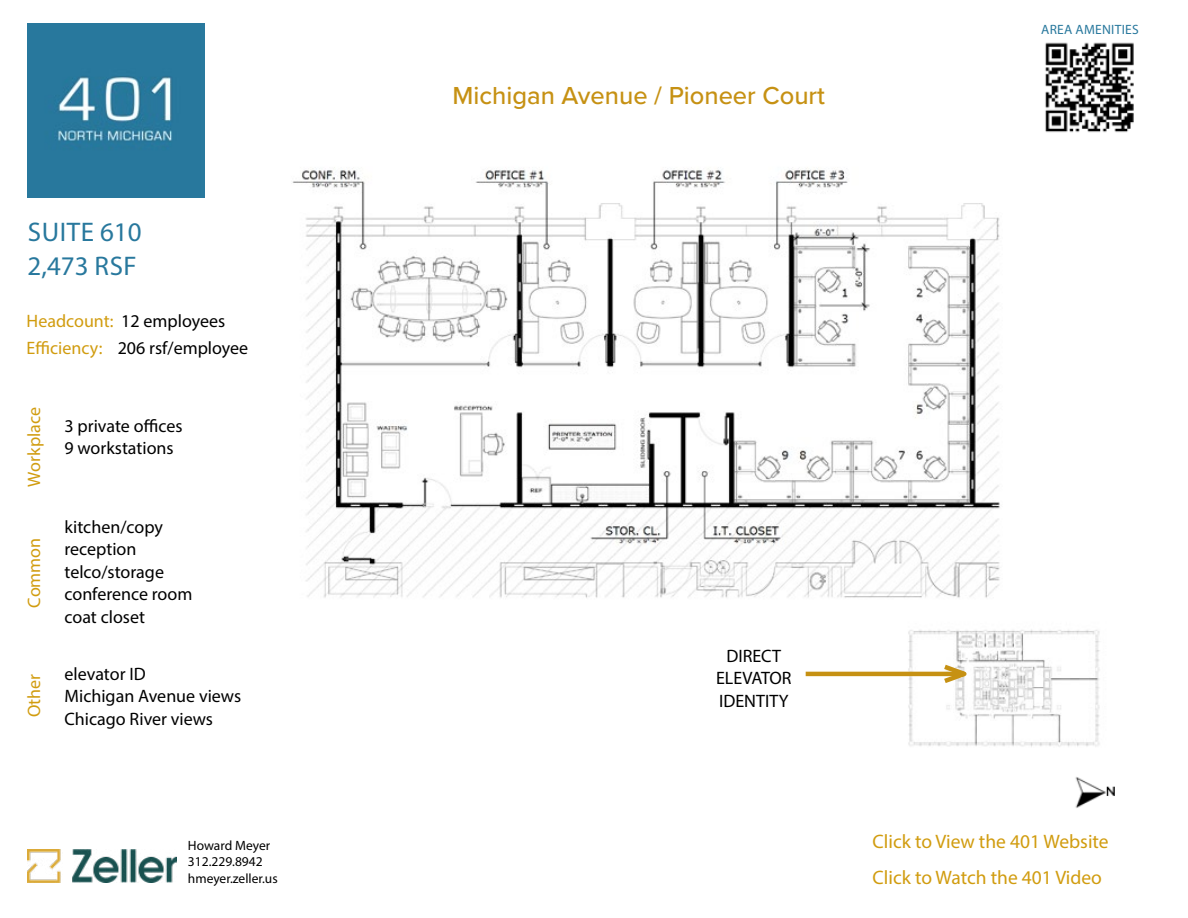
<style>
.page{position:relative;width:1188px;height:918px;background:#fff}
.page>*{position:absolute;margin:0;border:0;box-sizing:border-box;transform-origin:0 0}
.t1{font:27px/34.5px "Myriad Pro";letter-spacing:.02em;color:#28789d}
.t2{font:500 25.5px "Proxima Nova";color:#c69113}
.t3{font:19.5px/36.5px "Myriad Pro";color:#d19c0f}
.t4{font:18px/22.5px "Myriad Pro";color:#000}
.t5{font:18px "Myriad Pro";color:#d19c0f}
.t6{font:13.5px/16.2px "Myriad Pro";color:#000}
.t7{font:13.5px "Myriad Pro";letter-spacing:.02em;color:#28789d}
.s1{color:#d19c0f}
</style>
<div class="page">
<img style="left:28px;top:24px;width:177px;height:174px">
<img style="left:28px;top:850px;width:148px;height:33px">
<img style="left:1045px;top:42px;width:89px;height:91px">
<img style="left:1075px;top:777px;width:40px;height:31px">
<img style="left:900px;top:629px;width:200px;height:118px">
<img style="left:292px;top:167px;width:730px;height:431px">
<hr style="left:806px;top:672px;width:158px;height:4px;background:#c69113">
<svg style="left:939px;top:661px;width:38px;height:26px"></svg>
<h1 class="t1" style="left:28px;top:214px;width:115px">SUITE 610<br>2,473 RSF</h1>
<p class="t4" style="left:27px;top:308px;width:223px;line-height:27px"><span class="s1">Headcount:</span> 12 employees<br><span class="s1">Efficiency:</span> 206 rsf/employee</p>
<p class="t5" style="left:23px;top:487px;width:81px;rotate:-90deg">Workplace</p>
<p class="t5" style="left:23px;top:608px;width:72px;rotate:-90deg">Common</p>
<p class="t5" style="left:23px;top:717px;width:45px;rotate:-90deg">Other</p>
<p class="t4" style="left:64px;top:414px;width:119px">3 private offices<br>9 workstations</p>
<p class="t4" style="left:64px;top:515px;width:129px">kitchen/copy reception telco/storage conference room coat closet</p>
<p class="t4" style="left:64px;top:662px;width:178px">elevator ID<br>Michigan Avenue views<br>Chicago River views</p>
<h2 class="t2" style="left:453px;top:76px;width:374px">Michigan Avenue / Pioneer Court</h2>
<p class="t4" style="left:716px;top:644px;width:77px;text-align:center">DIRECT<br>ELEVATOR<br>IDENTITY</p>
<p class="t7" style="left:1041px;top:21px;width:99px">AREA AMENITIES</p>
<p class="t6" style="left:188px;top:837px;width:91px">Howard Meyer<br>312.229.8942 hmeyer.zeller.us</p>
<p class="t3" style="left:873px;top:823px;width:238px">Click to View the 401 Website<br>Click to Watch the 401 Video</p>
</div>
